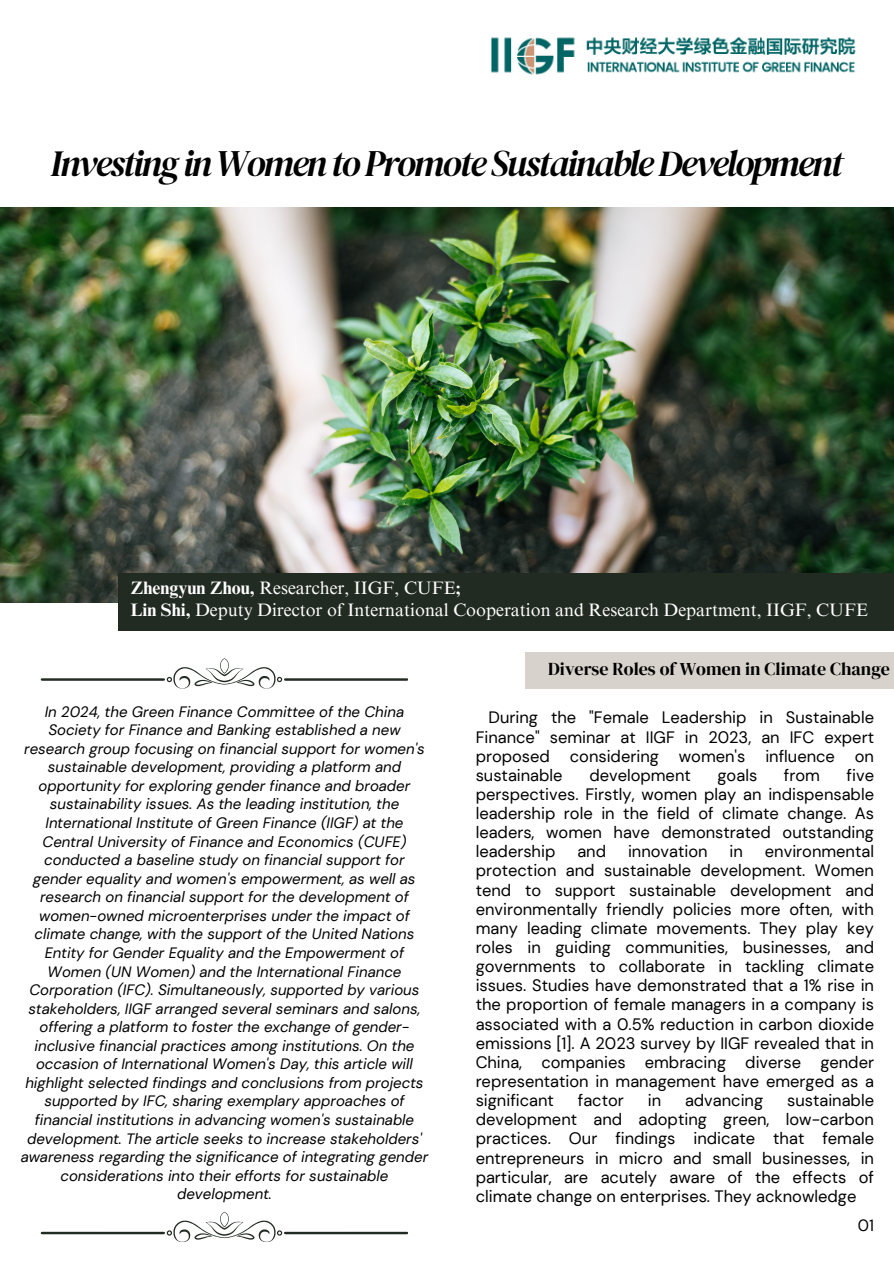
<style>
.page{position:relative;width:894px;height:1264px;background:#fff}
.page>*{position:absolute;margin:0;border:0;box-sizing:border-box;transform-origin:0 0}
.t1{font:italic 37.05px "DM Serif Display";letter-spacing:-.06em;color:#000}
.t2{font:18px/21.3px "Times NRMT Pro";color:#fff}
.t3{font:18px "DM Serif Display";color:#000}
.t4{font:16.5px/19.2px "DM Sans";color:#000;text-align:justify}
.t5{font:16.2px "DM Sans";color:#000}
.t6{font:italic 15px/18.6px "DM Sans";color:#000;text-align:center}
.s1{font-weight:700}
</style>
<div class="page">
<img style="left:491px;top:37px;width:365px;height:38px">
<img style="left:1px;top:208px;width:892px;height:395px">
<div style="left:119px;top:573px;width:774px;height:58px;background:#222b22"></div>
<svg style="left:41px;top:658px;width:366px;height:30px"></svg>
<svg style="left:41px;top:1211px;width:366px;height:31px"></svg>
<div style="left:525px;top:652px;width:368px;height:36px;background:#d7d2cb"></div>
<p class="t1" style="left:50px;top:137px;width:793px">Investing in Women to Promote Sustainable Development</p>
<p class="t2" style="left:130px;top:580px;width:738px"><span class="s1">Zhengyun Zhou,</span> Researcher, IIGF, CUFE<span class="s1">;<br>Lin Shi,</span> Deputy Director of International Cooperation and Research Department, IIGF, CUFE</p>
<p class="t6" style="left:21px;top:702px;width:409px">In 2024, the Green Finance Committee of the China Society for Finance and Banking established a new research group focusing on financial support for women's sustainable development, providing a platform and opportunity for exploring gender finance and broader sustainability issues. As the leading institution, the International Institute of Green Finance (IIGF) at the Central University of Finance and Economics (CUFE) conducted a baseline study on financial support for gender equality and women's empowerment, as well as research on financial support for the development of women-owned microenterprises under the impact of climate change, with the support of the United Nations Entity for Gender Equality and the Empowerment of Women (UN Women) and the International Finance Corporation (IFC). Simultaneously, supported by various stakeholders, IIGF arranged several seminars and salons, offering a platform to foster the exchange of gender&shy;inclusive financial practices among institutions. On the occasion of International Women's Day, this article will highlight selected findings and conclusions from projects supported by IFC, sharing exemplary approaches of financial institutions in advancing women's sustainable development. The article seeks to increase stakeholders' awareness regarding the significance of integrating gender considerations into their efforts for sustainable development.</p>
<h2 class="t3" style="left:548px;top:656px;width:343px">Diverse Roles of Women in Climate Change</h2>
<p class="t4" style="left:475px;top:708px;width:400px;text-indent:13px">During the "Female Leadership in Sustainable Finance" seminar at IIGF in 2023, an IFC expert proposed considering women's influence on sustainable</p>
<p class="t4" style="left:475px;top:765px;width:400px;text-indent:371px">five perspectives. Firstly, women play an indispensable leadership role in the field of climate change. As leaders, women have demonstrated outstanding leadership</p>
<p class="t4" style="left:589px;top:765px;width:103px">development</p>
<p class="t4" style="left:717px;top:765px;width:41px">goals</p>
<p class="t4" style="left:783px;top:765px;width:37px">from</p>
<p class="t4" style="left:475px;top:842px;width:400px;text-indent:289px">environmental protection and sustainable development. Women tend to support sustainable development and environmentally friendly policies more often, with many leading climate movements. They play key roles in guiding communities, businesses, and governments to collaborate in tackling climate issues. Studies have demonstrated that a 1% rise in the proportion of female managers in a company is associated with a 0.5% reduction in carbon dioxide emissions [1]. A 2023 survey by IIGF revealed that in China, companies embracing diverse gender representation in management have emerged as a significant</p>
<p class="t4" style="left:577px;top:842px;width:30px">and</p>
<p class="t4" style="left:627px;top:842px;width:81px">innovation</p>
<p class="t4" style="left:729px;top:842px;width:15px">in</p>
<p class="t4" style="left:475px;top:1090px;width:400px;text-indent:311px">sustainable development and adopting green, low-carbon practices. Our findings indicate that female entrepreneurs in micro and small businesses, in particular, are acutely aware of the effects of climate change on enterprises. They acknowledge</p>
<p class="t4" style="left:577px;top:1090px;width:47px">factor</p>
<p class="t4" style="left:647px;top:1090px;width:15px">in</p>
<p class="t4" style="left:684px;top:1090px;width:80px">advancing</p>
<p class="t5" style="left:857px;top:1215px;width:18px">01</p>
</div>
